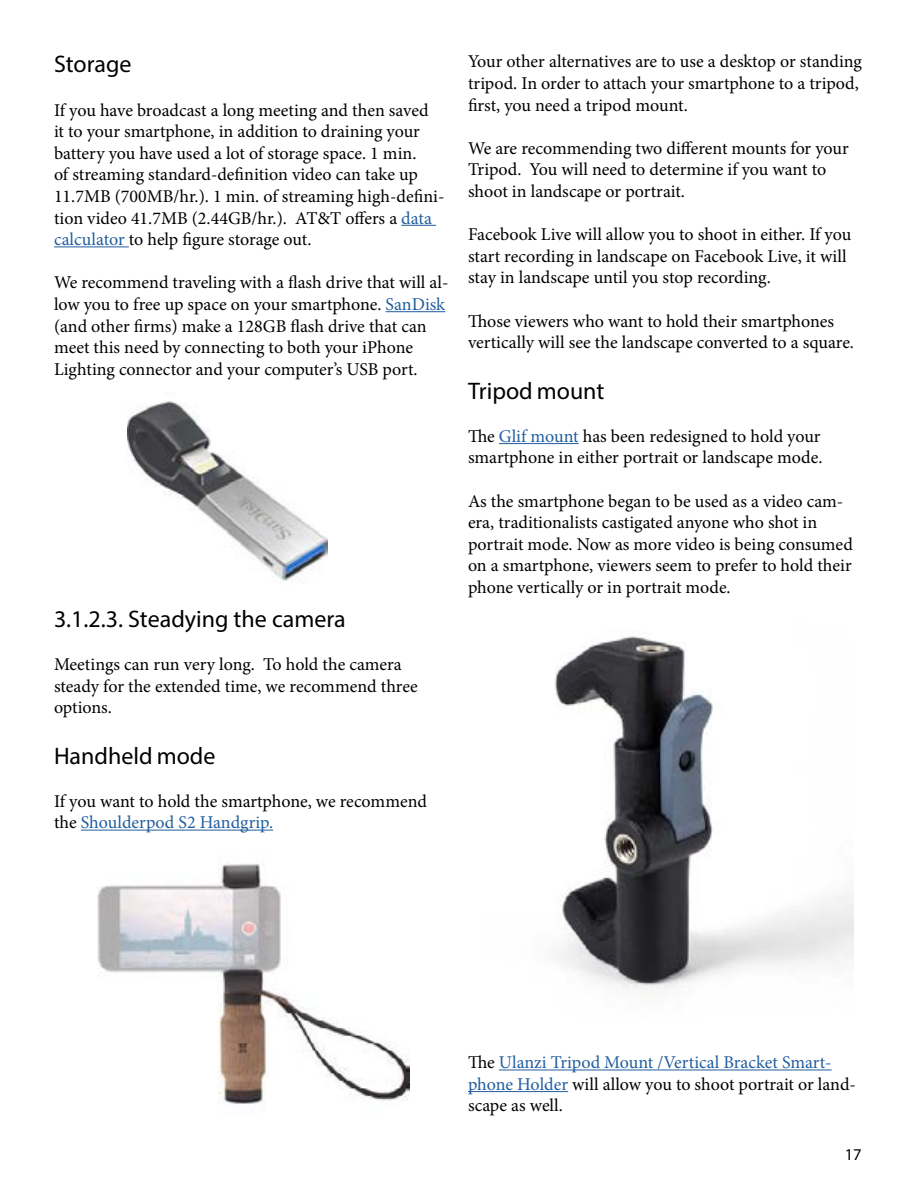
<style>
.page{position:relative;width:918px;height:1188px;background:#fff}
.page>*{position:absolute;margin:0;border:0;box-sizing:border-box;transform-origin:0 0}
.t1{font:24px "Myriad Pro";color:#000}
.t2{font:18px/21.6px "Minion Pro";letter-spacing:-.005em;color:#000}
.t3{font:18px/21.6px "Minion Pro";letter-spacing:-.005em;color:#215e9e}
.t4{font:16.5px "Myriad Pro";color:#000}
.s1{color:#215e9e}
.s2{color:#000}
</style>
<div class="page">
<hr style="left:401px;top:225px;width:35px;height:1px;background:#215e9e">
<hr style="left:54px;top:246px;width:75px;height:1px;background:#215e9e">
<hr style="left:386px;top:311px;width:59px;height:1px;background:#215e9e">
<hr style="left:81px;top:830px;width:192px;height:1px;background:#215e9e">
<hr style="left:499px;top:443px;width:80px;height:1px;background:#215e9e">
<hr style="left:499px;top:1070px;width:333px;height:1px;background:#215e9e">
<hr style="left:468px;top:1091px;width:100px;height:1px;background:#215e9e">
<img style="left:128px;top:401px;width:199px;height:182px">
<img style="left:98px;top:863px;width:311px;height:241px">
<img style="left:555px;top:636px;width:298px;height:353px">
<h1 class="t1" style="left:54px;top:49px;width:79px">Storage</h1>
<p class="t2" style="left:54px;top:99px;width:392px">If you have broadcast a long meeting and then saved<br>it to your smartphone, in addition to draining your battery you have used a lot of storage space. 1 min.<br>of streaming standard-definition video can take up 11.7MB (700MB/hr.). 1 min. of streaming high-defini&shy;tion video 41.7MB (2.44GB/hr.). AT&amp;T offers a <span class="s1">data calculator</span> to help figure storage out.</p>
<p class="t2" style="left:54px;top:272px;width:396px">We recommend traveling with a flash drive that will al&shy;low you to free up space on your smartphone. <span class="s1">SanDisk </span>(and other firms) make a 128GB flash drive that can meet this need by connecting to both your iPhone Lighting connector and your computer’s USB port.</p>
<h1 class="t1" style="left:54px;top:604px;width:293px">3.1.2.3. Steadying the camera</h1>
<p class="t2" style="left:54px;top:653px;width:365px">Meetings can run very long. To hold the camera steady for the extended time, we recommend three options.</p>
<h1 class="t1" style="left:54px;top:741px;width:163px">Handheld mode</h1>
<p class="t2" style="left:54px;top:790px;width:374px">If you want to hold the smartphone, we recommend the <span class="s1">Shoulderpod S2 Handgrip.</span></p>
<p class="t2" style="left:468px;top:51px;width:395px">Your other alternatives are to use a desktop or standing tripod. In order to attach your smartphone to a tripod, first, you need a tripod mount.</p>
<p class="t2" style="left:468px;top:137px;width:382px">We are recommending two different mounts for your<br>Tripod. You will need to determine if you want to shoot in landscape or portrait.</p>
<p class="t2" style="left:468px;top:224px;width:385px">Facebook Live will allow you to shoot in either. If you start recording in landscape on Facebook Live, it will stay in landscape until you stop recording.</p>
<p class="t2" style="left:468px;top:310px;width:388px">Those viewers who want to hold their smartphones vertically will see the landscape converted to a square.</p>
<h1 class="t1" style="left:468px;top:376px;width:138px">Tripod mount</h1>
<p class="t2" style="left:468px;top:425px;width:356px">The <span class="s1">Glif mount</span> has been redesigned to hold your smartphone in either portrait or landscape mode.</p>
<p class="t2" style="left:468px;top:490px;width:386px">As the smartphone began to be used as a video cam&shy;era, traditionalists castigated anyone who shot in portrait mode. Now as more video is being consumed on a smartphone, viewers seem to prefer to hold their phone vertically or in portrait mode.</p>
<p class="t3" style="left:468px;top:1052px;width:389px"><span class="s2">The</span> Ulanzi Tripod Mount /Vertical Bracket Smart&shy;phone Holder <span class="s2">will allow you to shoot portrait or land&shy;scape as well.</span></p>
<p class="t4" style="left:845px;top:1144px;width:18px">17</p>
</div>
